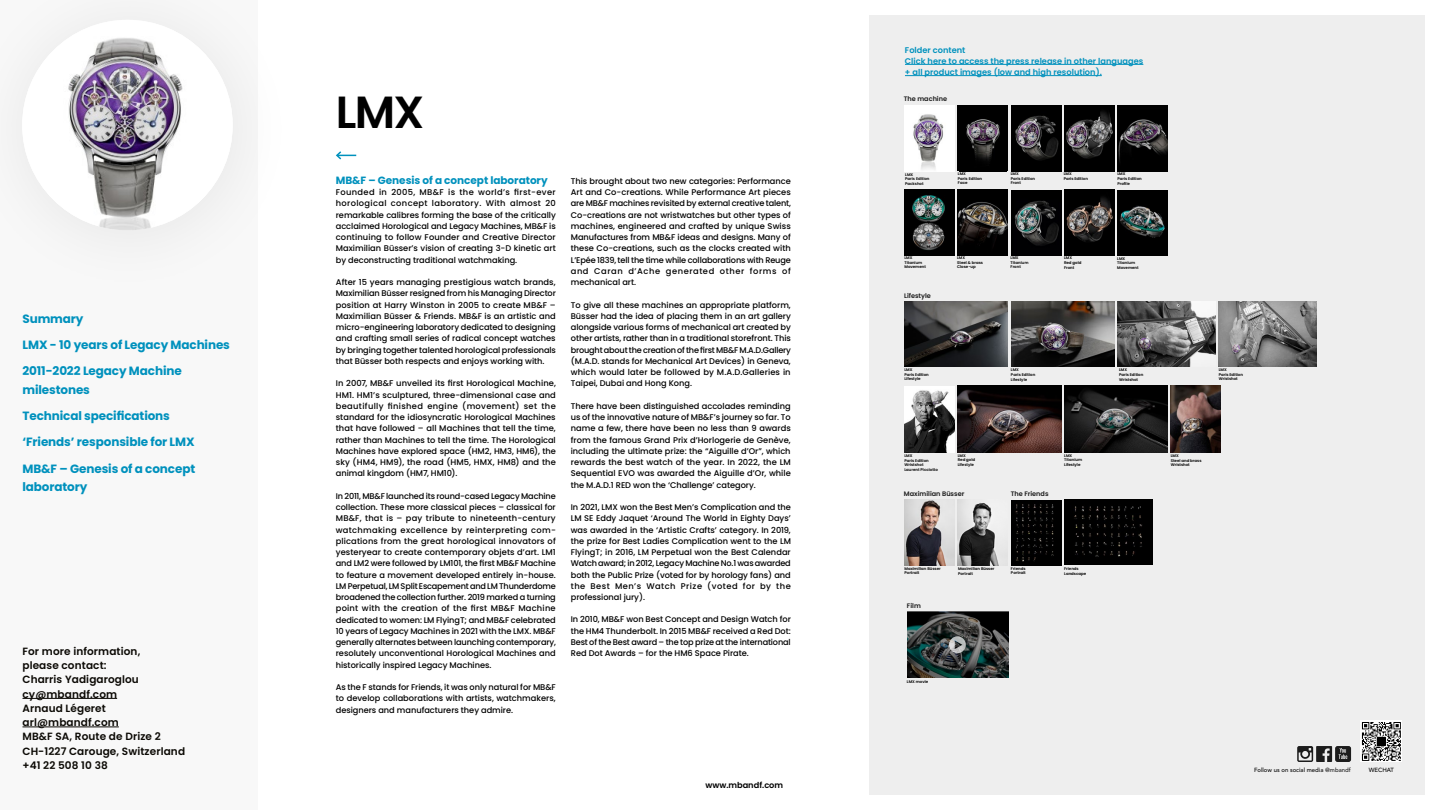
<style>
.page{position:relative;width:1440px;height:810px;background:#fff}
.page>*{position:absolute;margin:0;border:0;box-sizing:border-box;transform-origin:0 0}
.t1{font:600 45px "Poppins";color:#000}
.t2{font:700 12px/26.2px "Poppins";letter-spacing:-.01em;color:#0091bd}
.t3{font:600 10.5px/14.2px "Poppins";letter-spacing:.01em;color:#0b0904}
.t4{font:700 10.5px "Poppins";letter-spacing:-.005em;color:#0091bd}
.t5{font:500 8.25px/11.2px "Poppins";letter-spacing:-.005em;color:#000;text-align:justify}
.t6{font:600 8.25px/11.2px "Poppins";color:#0091bd}
.t7{font:600 8.25px "Poppins";color:#000}
.t8{font:600 6.52px "Poppins";color:#1c1c1c}
.t9{font:500 6px "Avenir LT Std";color:#000}
.t10{font:600 3.9px/4.6px "Poppins";color:#000}
.s1{color:#1c1c1c}
</style>
<div class="page">
<div style="left:0;top:0;width:257px;height:810px;background:#f8f8f8"></div>
<div style="left:0;top:0;width:301px;height:301px;background:#f7f7f7"></div>
<img style="left:22px;top:20px;width:211px;height:210px;border-radius:105px">
<hr style="left:22px;top:698px;width:95px;height:1px;background:#0b0904">
<hr style="left:22px;top:727px;width:97px;height:1px;background:#0b0904">
<div style="left:869px;top:15px;width:556px;height:780px;background:#eee"></div>
<svg style="left:336px;top:151px;width:20px;height:9px"></svg>
<svg style="left:1297px;top:746px;width:35px;height:16px"></svg>
<div style="left:1335px;top:746px;width:16px;height:16px;background:#1c1c1c;border-radius:2px"></div>
<svg style="left:1338px;top:748px;width:10px;height:11px"></svg>
<svg style="left:1361px;top:721px;width:41px;height:41px"></svg>
<svg style="left:904px;top:63px;width:413px;height:615px"></svg>
<h2 class="t2" style="left:22px;top:305px;width:209px">Summary<br>LMX - 10 years of Legacy Machines<br>2011-2022 Legacy Machine</h2>
<h2 class="t2" style="left:23px;top:376px;width:174px">milestones<br>Technical specifications ‘Friends’ responsible for LMX<br>MB&amp;F – Genesis of a concept</h2>
<h2 class="t2" style="left:23px;top:474px;width:66px">laboratory</h2>
<p class="t3" style="left:22px;top:644px;width:164px">For more information,<br>please contact:<br>Charris Yadigaroglou cy@mbandf.com<br>Arnaud Légeret arl@mbandf.com<br>MB&amp;F SA, Route de Drize 2<br>CH-1227 Carouge, Switzerland +41 22 508 10 38</p>
<h1 class="t1" style="left:336px;top:86px;width:90px">LMX</h1>
<p class="t4" style="left:336px;top:174px;width:213px">MB&amp;F – Genesis of a concept laboratory</p>
<p class="t5" style="left:336px;top:187px;width:222px">Founded in 2005, MB&amp;F is the world’s first-ever horological concept laboratory. With almost 20 remarkable calibres forming the base of the critically acclaimed Horological and Legacy Machines, MB&amp;F is continuing to follow Founder and Creative Director Maximilian Büsser’s vision of creating 3-D kinetic art by deconstructing traditional watchmaking.</p>
<p class="t5" style="left:336px;top:277px;width:222px">After 15 years managing prestigious watch brands, Maximilian Büsser resigned from his Managing Director position at Harry Winston in 2005 to create MB&amp;F – Maximilian Büsser &amp; Friends. MB&amp;F is an artistic and micro-engineering laboratory dedicated to designing and crafting small series of radical concept watches by bringing together talented horological professionals that Büsser both respects and enjoys working with.</p>
<p class="t5" style="left:336px;top:378px;width:222px">In 2007, MB&amp;F unveiled its first Horological Machine, HM1. HM1’s sculptured, three-dimensional case and beautifully finished engine (movement) set the standard for the idiosyncratic Horological Machines that have followed – all Machines that tell the time, rather than Machines to tell the time. The Horological Machines have explored space (HM2, HM3, HM6), the sky (HM4, HM9), the road (HM5, HMX, HM8) and the animal kingdom (HM7, HM10).</p>
<p class="t5" style="left:336px;top:490px;width:222px;text-align:left">In 2011, MB&amp;F launched its round-cased Legacy Machine collection. These more classical pieces – classical for MB&amp;F, that is – pay tribute to nineteenth-century watchmaking excellence by reinterpreting com&shy;plications from the great horological innovators of yesteryear to create contemporary objets d’art. LM1 and LM2 were followed by LM101, the first MB&amp;F Machine to feature a movement developed entirely in-house.<br>LM Perpetual, LM Split Escapement and LM Thunderdome broadened the collection further. 2019 marked a turning point with the creation of the first MB&amp;F Machine dedicated to women: LM FlyingT; and MB&amp;F celebrated 10 years of Legacy Machines in 2021 with the LMX. MB&amp;F generally alternates between launching contemporary, resolutely unconventional Horological Machines and historically inspired Legacy Machines.</p>
<p class="t5" style="left:336px;top:682px;width:222px">As the F stands for Friends, it was only natural for MB&amp;F to develop collaborations with artists, watchmakers, designers and manufacturers they admire.</p>
<p class="t5" style="left:571px;top:175px;width:222px">This brought about two new categories: Performance Art and Co-creations. While Performance Art pieces are MB&amp;F machines revisited by external creative talent, Co-creations are not wristwatches but other types of machines, engineered and crafted by unique Swiss Manufactures from MB&amp;F ideas and designs. Many of these Co-creations, such as the clocks created with L’Epée 1839, tell the time while collaborations with Reuge and Caran d’Ache generated other forms of mechanical art.</p>
<p class="t5" style="left:571px;top:299px;width:222px">To give all these machines an appropriate platform, Büsser had the idea of placing them in an art gallery alongside various forms of mechanical art created by other artists, rather than in a traditional storefront. This brought about the creation of the first MB&amp;F M.A.D.Gallery (M.A.D. stands for Mechanical Art Devices) in Geneva, which would later be followed by M.A.D.Galleries in Taipei, Dubai and Hong Kong.</p>
<p class="t5" style="left:571px;top:400px;width:222px">There have been distinguished accolades reminding us of the innovative nature of MB&amp;F’s journey so far. To name a few, there have been no less than 9 awards from the famous Grand Prix d’Horlogerie de Genève, including the ultimate prize: the “Aiguille d’Or”, which rewards the best watch of the year. In 2022, the LM Sequential EVO was awarded the Aiguille d’Or, while the M.A.D.1 RED won the ‘Challenge’ category.</p>
<p class="t5" style="left:571px;top:502px;width:222px">In 2021, LMX won the Best Men’s Complication and the LM SE Eddy Jaquet ‘Around The World in Eighty Days’ was awarded in the ‘Artistic Crafts’ category. In 2019, the prize for Best Ladies Complication went to the LM FlyingT; in 2016, LM Perpetual won the Best Calendar Watch award; in 2012, Legacy Machine No.1 was awarded both the Public Prize (voted for by horology fans) and the Best Men’s Watch Prize (voted for by the professional jury).</p>
<p class="t5" style="left:571px;top:614px;width:222px">In 2010, MB&amp;F won Best Concept and Design Watch for the HM4 Thunderbolt. In 2015 MB&amp;F received a Red Dot:<br>Best of the Best award – the top prize at the international Red Dot Awards – for the HM6 Space Pirate.</p>
<p class="t7" style="left:705px;top:780px;width:79px">www.mbandf.com</p>
<p class="t6" style="left:905px;top:44px;width:240px">Folder content<br>Click here to access the press release in other languages + all product images (low and high resolution).</p>
<p class="t8" style="left:904px;top:95px;width:45px">The machine</p>
<p class="t10" style="left:905px;top:172px;width:26px">LMX<br>Paris Edition<br>Packshot</p>
<p class="t10" style="left:958px;top:172px;width:26px">LMX<br>Paris Edition<br>Face</p>
<p class="t10" style="left:1011px;top:172px;width:26px">LMX<br>Paris Edition<br>Front</p>
<p class="t10" style="left:904px;top:256px;width:23px">LMX<br>Titanium<br>Movement</p>
<p class="t8" style="left:904px;top:292px;width:28px">Lifestyle</p>
<p class="t10" style="left:957px;top:256px;width:27px">LMX<br>Steel &amp; brass<br>Close-up</p>
<p class="t10" style="left:904px;top:367px;width:26px">LMX<br>Paris Edition<br>Lifestyle</p>
<p class="t10" style="left:1011px;top:256px;width:19px">LMX<br>Titanium<br>Front</p>
<p class="t10" style="left:1011px;top:368px;width:26px">LMX<br>Paris Edition<br>Lifestyle</p>
<p class="t10" style="left:1064px;top:172px;width:26px">LMX<br>Paris Edition</p>
<p class="t10" style="left:1064px;top:256px;width:19px">LMX<br>Red gold<br>Front</p>
<p class="t10" style="left:1118px;top:172px;width:26px">LMX<br>Paris Edition<br>Profile</p>
<p class="t10" style="left:1117px;top:256px;width:23px">LMX<br>Titanium<br>Movement</p>
<p class="t10" style="left:1119px;top:368px;width:26px">LMX<br>Paris Edition<br>Wristshot</p>
<p class="t10" style="left:1219px;top:368px;width:26px">LMX<br>Paris Edition<br>Wristshot</p>
<p class="t10" style="left:958px;top:453px;width:19px">LMX<br>Red gold<br>Lifestyle</p>
<p class="t10" style="left:1064px;top:453px;width:19px">LMX<br>Titanium<br>Lifestyle</p>
<p class="t10" style="left:904px;top:454px;width:35px">LMX<br>Paris Edition<br>Wristshot<br>Laurent Picciotto</p>
<p class="t10" style="left:1171px;top:453px;width:32px">LMX<br>Steel and brass<br>Wristshot</p>
<p class="t8" style="left:904px;top:490px;width:62px">Maximilian Büsser</p>
<p class="t8" style="left:1011px;top:490px;width:39px">The Friends</p>
<p class="t10" style="left:904px;top:566px;width:38px">Maximilian Büsser<br>Portrait</p>
<p class="t10" style="left:1064px;top:566px;width:23px">Friends<br>Landscape</p>
<p class="t10" style="left:1011px;top:566px;width:16px">Friends<br>Portrait</p>
<p class="t10" style="left:958px;top:566px;width:38px">Maximilian Büsser<br>Portrait</p>
<p class="t8" style="left:907px;top:602px;width:15px">Film</p>
<p class="t10" style="left:907px;top:679px;width:23px">LMX movie</p>
<p class="t9" style="left:1254px;top:767px;width:98px">Follow us on social media <span class="s1">@mbandf</span></p>
<p class="t9" style="left:1369px;top:767px;width:27px">WECHAT</p>
</div>
